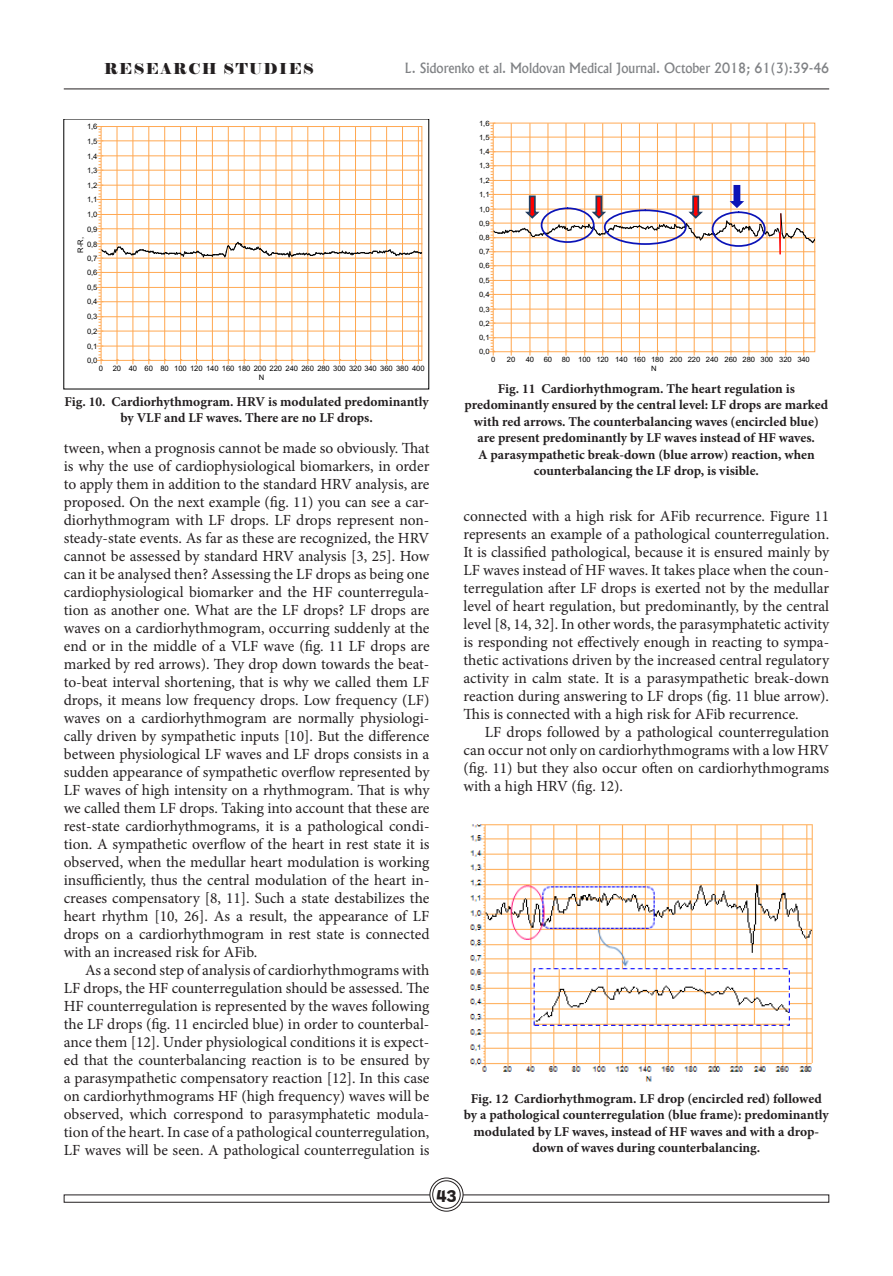
<style>
.page{position:relative;width:893px;height:1276px;background:#fff}
.page>*{position:absolute;margin:0;border:0;box-sizing:border-box;transform-origin:0 0}
.t1{font:15.45px/18px "Minion Pro";color:#231f20;text-align:justify}
.t2{font:15px "Elephant";letter-spacing:.1em;color:#231f20}
.t3{font:15px "Adver Gothic";color:#231f20;scale:.9 1}
.t4{font:700 13.5px/16.5px "Minion Pro";color:#231f20;text-align:center}
.t5{font:500 13.5px "Albertus";color:#808285;scale:.95 1}
.t6{font:7.65px "Arial";color:#000}
.t7{font:7.5px/14.5px "Arial";letter-spacing:-.01em;color:#000;text-align:justify}
.t8{font:7.35px/14.2px "Arial";letter-spacing:-.01em;color:#000;text-align:justify;scale:1.04 1}
</style>
<div class="page">
<hr style="left:64px;top:89px;width:765px;height:1px;background:#231f20">
<img style="left:470px;top:824px;width:343px;height:258px">
<svg style="left:97px;top:126px;width:325px;height:238px"></svg>
<svg style="left:489px;top:123px;width:326px;height:232px"></svg>
<svg style="left:430px;top:1178px;width:33px;height:33px"></svg>
<div style="left:429px;top:1177px;width:34px;height:34px;border:1px solid #231f20;border-radius:50%"></div>
<div style="left:433px;top:1180px;width:27px;height:28px;background:#fff;border-radius:50%"></div>
<div style="left:432px;top:1180px;width:29px;height:28px;border:1px solid #231f20;border-radius:50%"></div>
<p class="t2" style="left:104px;top:59px;width:198px">RESEARCH STUDIES</p>
<p class="t5" style="left:405px;top:59px;width:448px">L. Sidorenko et al. Moldovan Medical Journal. October 2018; 61(3):39-46</p>
<p class="t7" style="left:87px;top:119px;width:12px">1,6<br>1,5<br>1,4<br>1,3<br>1,2<br>1,1<br>1,0<br>0,9<br>0,8<br>0,7<br>0,6<br>0,5<br>0,4<br>0,3<br>0,2<br>0,1<br>0,0</p>
<p class="t6" style="left:76px;top:253px;width:17px;rotate:-90deg">R-R,</p>
<p class="t7" style="left:99px;top:361px;width:6px">0</p>
<p class="t7" style="left:113px;top:361px;width:313px">20 40 60 80 100 120 140 160 180 200 220 240 260 280 300 320 340 360 380 400</p>
<p class="t7" style="left:259px;top:370px;width:7px">N</p>
<p class="t4" style="left:64px;top:393px;width:366px">Fig. 10. Cardiorhythmogram. HRV is modulated predominantly by VLF and LF waves. There are no LF drops.</p>
<p class="t1" style="left:64px;top:439px;width:367px">tween, when a prognosis cannot be made so obviously. That is why the use of cardiophysiological biomarkers, in order to apply them in addition to the standard HRV analysis, are proposed. On the next example (fig. 11) you can see a car&shy;diorhythmogram with LF drops. LF drops represent non&shy;steady-state events. As far as these are recognized, the HRV cannot be assessed by standard HRV analysis [3, 25]. How can it be analysed then? Assessing the LF drops as being one cardiophysiological biomarker and the HF counterregula&shy;tion as another one. What are the LF drops? LF drops are waves on a cardiorhythmogram, occurring suddenly at the end or in the middle of a VLF wave (fig. 11 LF drops are marked by red arrows). They drop down towards the beat&shy;to-beat interval shortening, that is why we called them LF drops, it means low frequency drops. Low frequency (LF) waves on a cardiorhythmogram are normally physiologi&shy;cally driven by sympathetic inputs [10]. But the difference between physiological LF waves and LF drops consists in a sudden appearance of sympathetic overflow represented by LF waves of high intensity on a rhythmogram. That is why we called them LF drops. Taking into account that these are rest-state cardiorhythmograms, it is a pathological condi&shy;tion. A sympathetic overflow of the heart in rest state it is observed, when the medullar heart modulation is working insufficiently, thus the central modulation of the heart in&shy;creases compensatory [8, 11]. Such a state destabilizes the heart rhythm [10, 26]. As a result, the appearance of LF drops on a cardiorhythmogram in rest state is connected with an increased risk for AFib.</p>
<p class="t1" style="left:64px;top:961px;width:367px;text-indent:21px">As a second step of analysis of cardiorhythmograms with LF drops, the HF counterregulation should be assessed. The HF counterregulation is represented by the waves following the LF drops (fig. 11 encircled blue) in order to counterbal&shy;ance them [12]. Under physiological conditions it is expect&shy;ed that the counterbalancing reaction is to be ensured by a parasympathetic compensatory reaction [12]. In this case on cardiorhythmograms HF (high frequency) waves will be observed, which correspond to parasymphatetic modula&shy;tion of the heart. In case of a pathological counterregulation, LF waves will be seen. A pathological counterregulation is</p>
<p class="t8" style="left:479px;top:116px;width:12px">1,6<br>1,5<br>1,4<br>1,3<br>1,2<br>1,1<br>1,0<br>0,9<br>0,8<br>0,7<br>0,6<br>0,5<br>0,4<br>0,3<br>0,2<br>0,1<br>0,0</p>
<p class="t8" style="left:491px;top:352px;width:6px">0</p>
<p class="t8" style="left:507px;top:352px;width:10px">20</p>
<p class="t8" style="left:526px;top:352px;width:10px">40</p>
<p class="t8" style="left:544px;top:352px;width:10px">60</p>
<p class="t8" style="left:562px;top:352px;width:240px">80 100 120 140 160 180 200 220 240 260 280 300 320 340</p>
<p class="t8" style="left:651px;top:361px;width:7px">N</p>
<p class="t4" style="left:464px;top:380px;width:365px">Fig. 11 Cardiorhythmogram. The heart regulation is predominantly ensured by the central level: LF drops are marked with red arrows. The counterbalancing waves (encircled blue) are present predominantly by LF waves instead of HF waves.<br>A parasympathetic break-down (blue arrow) reaction, when counterbalancing the LF drop, is visible.</p>
<p class="t1" style="left:463px;top:507px;width:367px">connected with a high risk for AFib recurrence. Figure 11 represents an example of a pathological counterregulation.<br>It is classified pathological, because it is ensured mainly by LF waves instead of HF waves. It takes place when the coun&shy;terregulation after LF drops is exerted not by the medullar level of heart regulation, but predominantly, by the central level [8, 14, 32]. In other words, the parasymphatetic activity is responding not effectively enough in reacting to sympa&shy;thetic activations driven by the increased central regulatory activity in calm state. It is a parasympathetic break-down reaction during answering to LF drops (fig. 11 blue arrow).<br>This is connected with a high risk for AFib recurrence.</p>
<p class="t1" style="left:463px;top:723px;width:367px;text-indent:21px">LF drops followed by a pathological counterregulation can occur not only on cardiorhythmograms with a low HRV (fig. 11) but they also occur often on cardiorhythmograms with a high HRV (fig. 12).</p>
<p class="t4" style="left:464px;top:1090px;width:367px">Fig. 12 Cardiorhythmogram. LF drop (encircled red) followed by a pathological counterregulation (blue frame): predominantly modulated by LF waves, instead of HF waves and with a drop&shy;down of waves during counterbalancing.</p>
<p class="t3" style="left:436px;top:1186px;width:24px">43</p>
</div>
